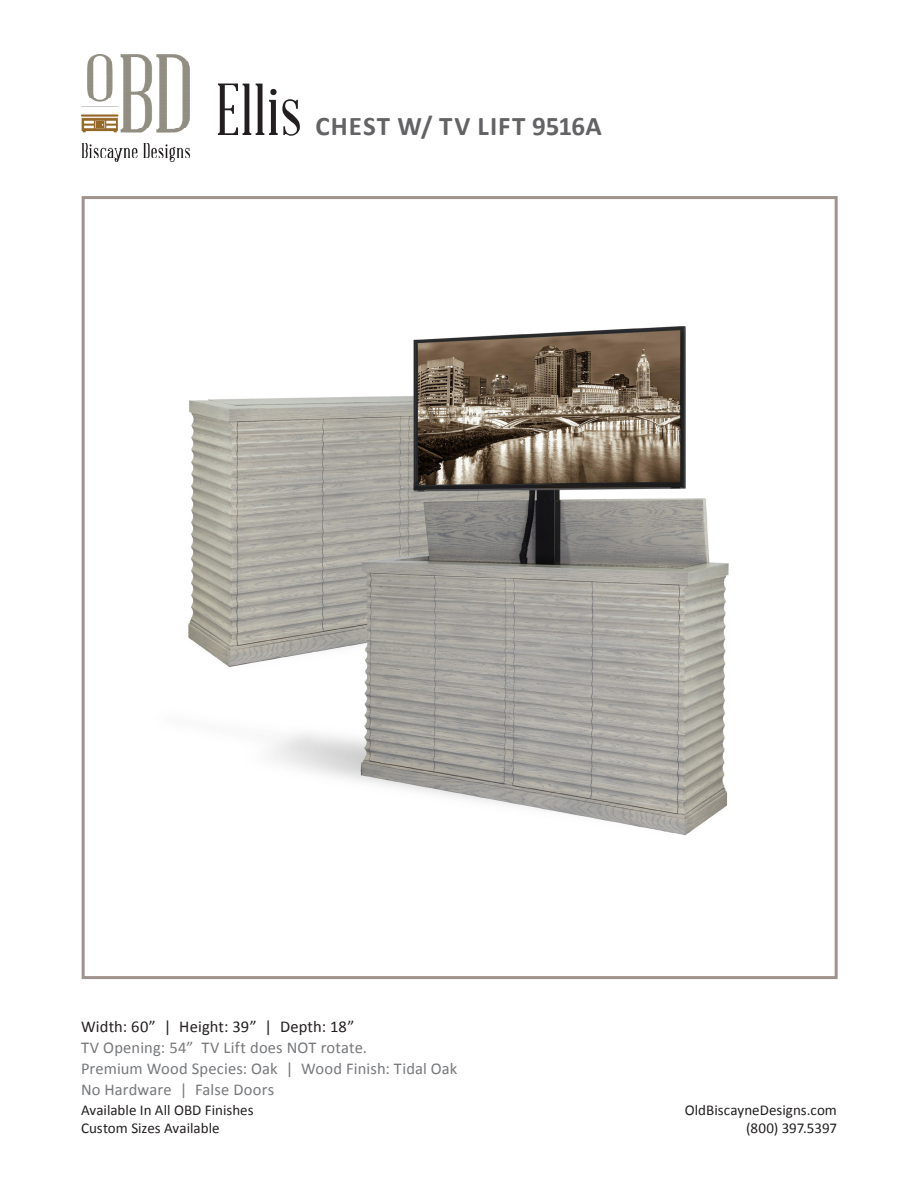
<style>
.page{position:relative;width:918px;height:1188px;background:#fff}
.page>*{position:absolute;margin:0;border:0;box-sizing:border-box;transform-origin:0 0}
.t1{font:72px "Abraham Lincoln";color:#231f20}
.t2{font:700 27px "Calibri";letter-spacing:.04em;color:#636366}
.t3{font:16.5px "Calibri";letter-spacing:.01em;color:#76787b}
.t4{font:16.5px "Calibri";letter-spacing:.01em;color:#231f20}
.t5{font:15px "Calibri";color:#231f20}
</style>
<div class="page">
<img style="left:81px;top:54px;width:109px;height:108px">
<img style="left:188px;top:326px;width:541px;height:510px">
<div style="left:82px;top:196px;width:756px;height:783px;border:3px solid #a0938e"></div>
<p class="t1" style="left:216px;top:72px;width:87px">Ellis</p>
<p class="t2" style="left:315px;top:107px;width:288px">CHEST W/ TV LIFT 9516A</p>
<p class="t4" style="left:81px;top:1015px;width:275px">Width: 60” | Height: 39” | Depth: 18”</p>
<p class="t3" style="left:81px;top:1036px;width:288px">TV Opening: 54” TV Lift does NOT rotate.</p>
<p class="t3" style="left:81px;top:1057px;width:378px">Premium Wood Species: Oak | Wood Finish: Tidal Oak</p>
<p class="t3" style="left:81px;top:1078px;width:195px">No Hardware | False Doors</p>
<p class="t5" style="left:81px;top:1100px;width:174px">Available In All OBD Finishes</p>
<p class="t5" style="left:685px;top:1100px;width:154px">OldBiscayneDesigns.com</p>
<p class="t5" style="left:81px;top:1118px;width:140px">Custom Sizes Available</p>
<p class="t5" style="left:746px;top:1118px;width:92px">(800) 397.5397</p>
</div>
